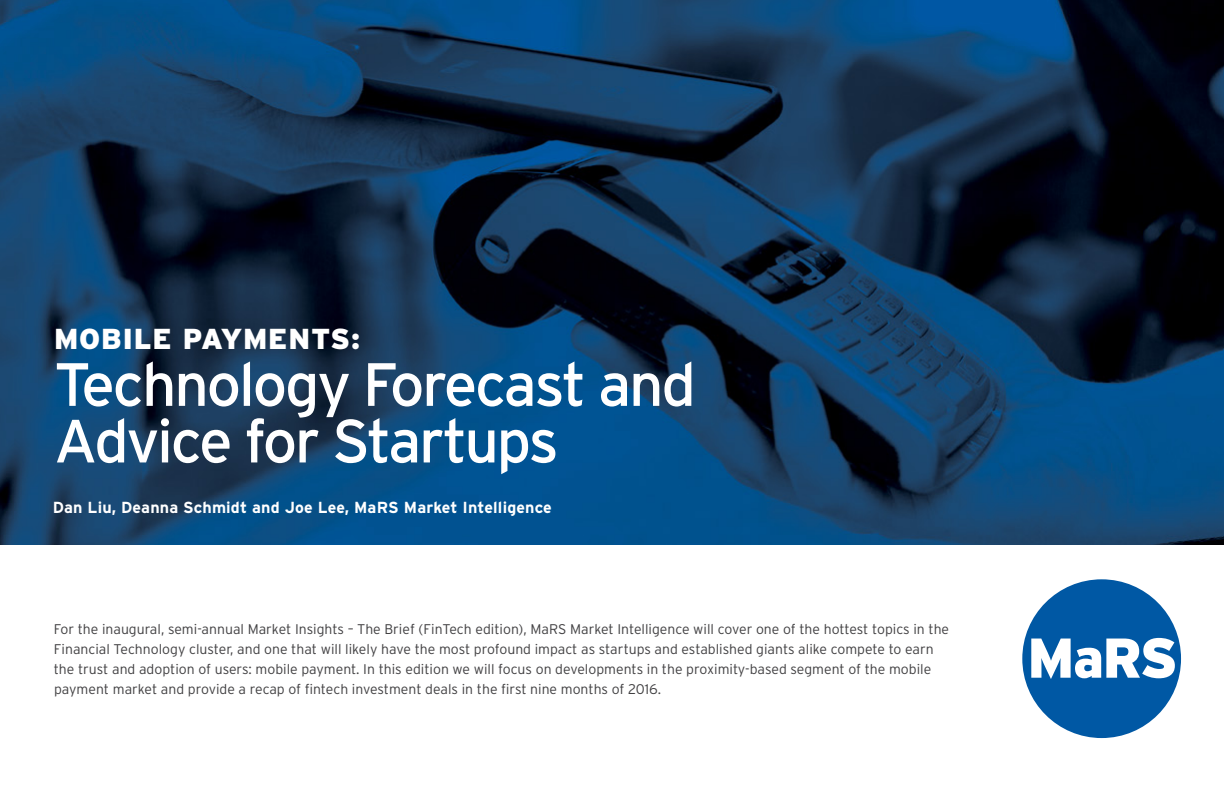
<style>
.page{position:relative;width:1224px;height:792px;background:#fff}
.page>*{position:absolute;margin:0;border:0;box-sizing:border-box;transform-origin:0 0}
.t1{font:60.9px/56.6px "Interstate";letter-spacing:-.04em;color:#fff}
.t2{font:900 28.9px "Interstate";letter-spacing:.03em;color:#fff}
.t3{font:700 16px "Interstate";letter-spacing:.01em;color:#fff}
.t4{font:300 14px/20px "Interstate";color:#414042}
</style>
<div class="page">
<img style="left:0;top:0;width:1224px;height:544px">
<div style="left:1022px;top:579px;width:159px;height:159px;background:#0058a4;border-radius:50%"></div>
<svg style="left:1031px;top:638px;width:144px;height:41px"></svg>
<h2 class="t2" style="left:54px;top:323px;width:308px">MOBILE PAYMENTS:</h2>
<h1 class="t1" style="left:54px;top:356px;width:643px">Technology Forecast and<br>Advice for Startups</h1>
<p class="t3" style="left:53px;top:498px;width:501px">Dan Liu, Deanna Schmidt and Joe Lee, MaRS Market Intelligence</p>
<p class="t4" style="left:54px;top:619px;width:897px">For the inaugural, semi-annual Market Insights – The Brief (FinTech edition), MaRS Market Intelligence will cover one of the hottest topics in the Financial Technology cluster, and one that will likely have the most profound impact as startups and established giants alike compete to earn the trust and adoption of users: mobile payment. In this edition we will focus on developments in the proximity-based segment of the mobile payment market and provide a recap of fintech investment deals in the first nine months of 2016.</p>
</div>
